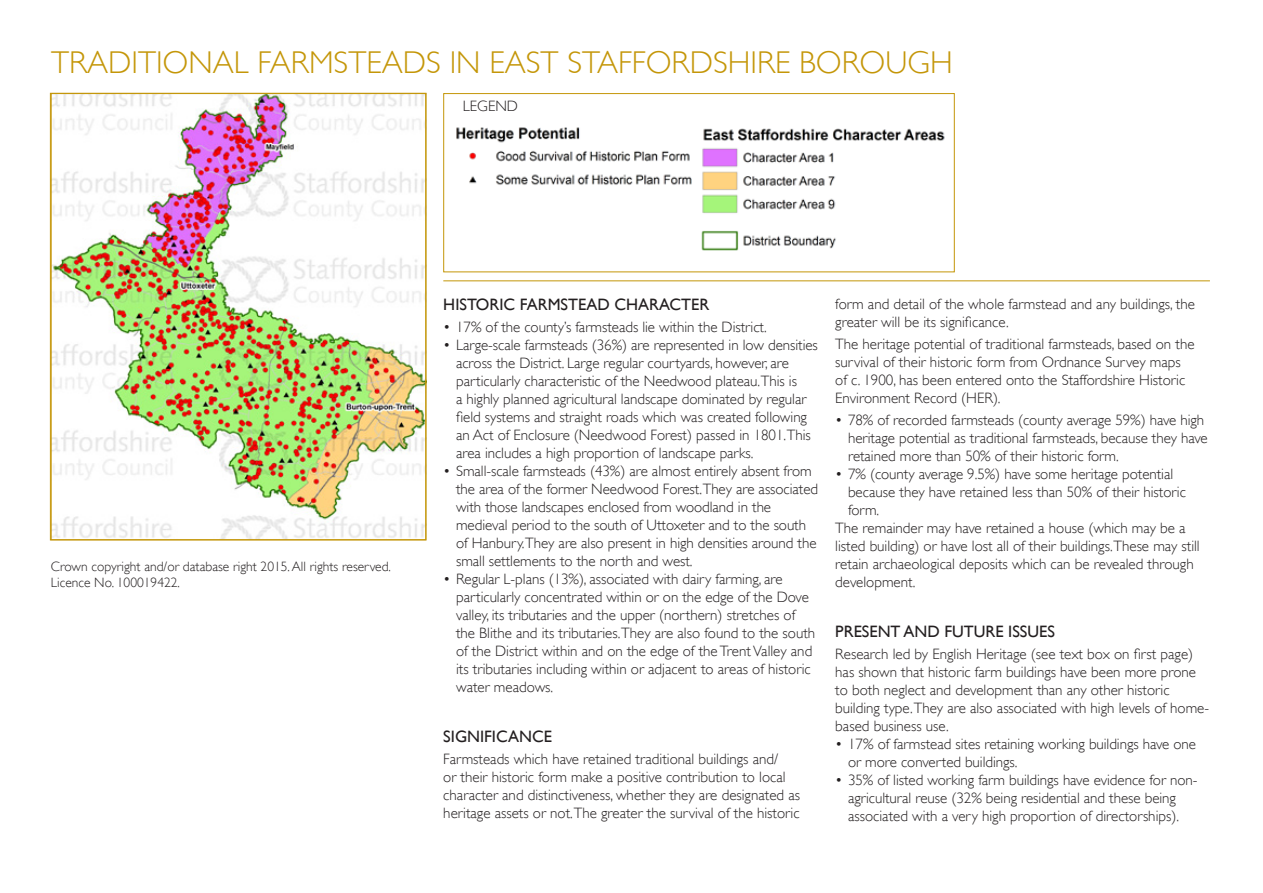
<style>
.page{position:relative;width:1263px;height:893px;background:#fff}
.page>*{position:absolute;margin:0;border:0;box-sizing:border-box;transform-origin:0 0}
.Heading_2{font:300 31.5px "Gill Sans";color:#c49608}
.body{font:16.5px "Gill Sans";color:#231f20}
.t1{font:300 15px/18px "Gill Sans";color:#231f20}
.t2{font:300 13.5px/16.2px "Gill Sans";color:#231f20}
</style>
<div class="page">
<hr style="left:443px;top:280px;width:767px;height:1px;background:#c49608">
<div style="left:443px;top:93px;width:512px;height:179px;border:1px solid #c49608"></div>
<img style="left:701px;top:128px;width:244px;height:123px">
<img style="left:53px;top:95px;width:371px;height:443px">
<img style="left:456px;top:127px;width:235px;height:58px">
<p class="Heading_2" style="left:51px;top:44px;width:903px">TRADITIONAL FARMSTEADS IN EAST STAFFORDSHIRE BOROUGH</p>
<p class="t1" style="left:463px;top:97px;width:57px">LEGEND</p>
<p class="t2" style="left:51px;top:558px;width:342px">Crown copyright and/or database right 2015.All rights reserved.<br>Licence No. 100019422.</p>
<p class="body" style="left:443px;top:295px;width:267px">HISTORIC FARMSTEAD CHARACTER</p>
<p class="t1" style="left:443px;top:318px;width:325px">• 17% of the county’s farmsteads lie within the District.</p>
<p class="t1" style="left:456px;top:336px;width:363px;text-indent:-13px">• Large-scale farmsteads (36%) are represented in low densities across the District. Large regular courtyards, however, are particularly characteristic of the Needwood plateau.This is<br>a highly planned agricultural landscape dominated by regular field systems and straight roads which was created following an Act of Enclosure (Needwood Forest) passed in 1801.This area includes a high proportion of landscape parks.</p>
<p class="t1" style="left:456px;top:462px;width:364px;text-indent:-13px">• Small-scale farmsteads (43%) are almost entirely absent from the area of the former Needwood Forest.They are associated with those landscapes enclosed from woodland in the medieval period to the south of Uttoxeter and to the south of Hanbury.They are also present in high densities around the small settlements to the north and west.</p>
<p class="t1" style="left:456px;top:570px;width:361px;text-indent:-13px">• Regular L-plans (13%), associated with dairy farming, are particularly concentrated within or on the edge of the Dove valley, its tributaries and the upper (northern) stretches of the Blithe and its tributaries.They are also found to the south of the District within and on the edge of the Trent Valley and its tributaries including within or adjacent to areas of historic water meadows.</p>
<p class="body" style="left:443px;top:726px;width:110px">SIGNIFICANCE</p>
<p class="t1" style="left:443px;top:750px;width:358px">Farmsteads which have retained traditional buildings and/<br>or their historic form make a positive contribution to local character and distinctiveness, whether they are designated as heritage assets or not.The greater the survival of the historic</p>
<p class="t1" style="left:835px;top:295px;width:361px">form and detail of the whole farmstead and any buildings, the greater will be its significance.</p>
<p class="t1" style="left:835px;top:335px;width:361px">The heritage potential of traditional farmsteads, based on the survival of their historic form from Ordnance Survey maps of c. 1900, has been entered onto the Staffordshire Historic Environment Record (HER).</p>
<p class="t1" style="left:848px;top:411px;width:361px;text-indent:-13px">• 78% of recorded farmsteads (county average 59%) have high heritage potential as traditional farmsteads, because they have retained more than 50% of their historic form.</p>
<p class="t1" style="left:848px;top:465px;width:339px;text-indent:-13px">• 7% (county average 9.5%) have some heritage potential because they have retained less than 50% of their historic form.</p>
<p class="t1" style="left:835px;top:519px;width:366px">The remainder may have retained a house (which may be a listed building) or have lost all of their buildings.These may still retain archaeological deposits which can be revealed through development.</p>
<p class="body" style="left:835px;top:621px;width:221px">PRESENT AND FUTURE ISSUES</p>
<p class="t1" style="left:835px;top:645px;width:375px">Research led by English Heritage (see text box on first page) has shown that historic farm buildings have been more prone to both neglect and development than any other historic building type.They are also associated with high levels of home&shy;based business use.</p>
<p class="t1" style="left:848px;top:735px;width:349px;text-indent:-13px">• 17% of farmstead sites retaining working buildings have one or more converted buildings.</p>
<p class="t1" style="left:835px;top:771px;width:364px;text-align:center">• 35% of listed working farm buildings have evidence for non&shy;agricultural reuse (32% being residential and these being associated with a very high proportion of directorships).</p>
</div>
